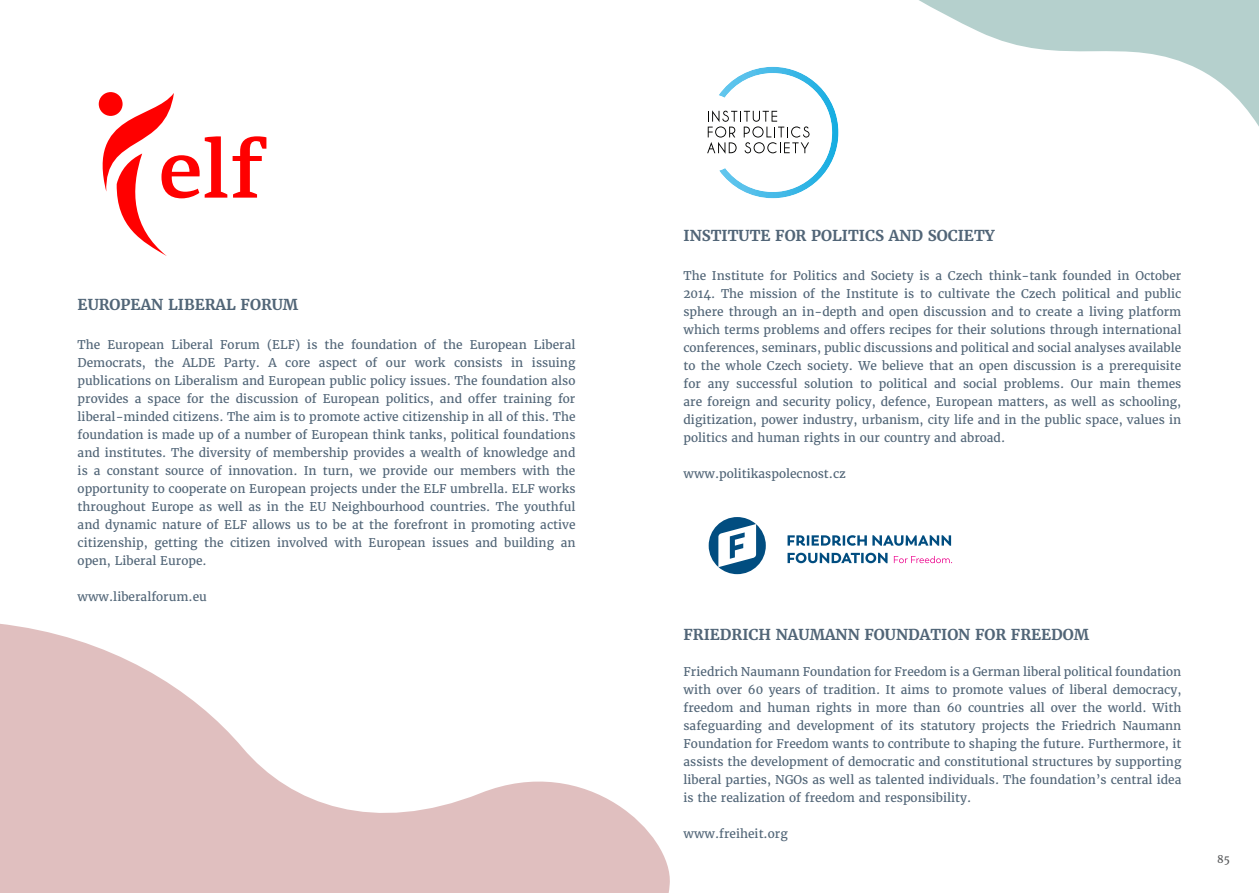
<style>
.page{position:relative;width:1259px;height:893px;background:#fff}
.page>*{position:absolute;margin:0;border:0;box-sizing:border-box;transform-origin:0 0}
.t1{font:700 15px "Merriweather";color:#516577}
.t2{font:12px/18px "Merriweather";color:#516577;text-align:justify}
.t3{font:10.5px "Merriweather";color:#57585a}
</style>
<div class="page">
<svg style="left:0;top:624px;width:670px;height:269px;fill:#e0bfbf"></svg>
<svg style="left:99px;top:93px;width:128px;height:163px"></svg>
<svg style="left:233px;top:136px;width:33px;height:62px"></svg>
<svg style="left:838px;top:0;width:421px;height:138px"></svg>
<svg style="left:707px;top:67px;width:131px;height:131px"></svg>
<svg style="left:787px;top:553px;width:100px;height:10px"></svg>
<svg style="left:787px;top:535px;width:164px;height:11px"></svg>
<svg style="left:708px;top:517px;width:58px;height:57px"></svg>
<svg style="left:894px;top:556px;width:58px;height:7px"></svg>
<p class="t1" style="left:78px;top:296px;width:222px">EUROPEAN LIBERAL FORUM</p>
<p class="t2" style="left:78px;top:336px;width:499px">The European Liberal Forum (ELF) is the foundation of the European Liberal Democrats, the ALDE Party. A core aspect of our work consists in issuing publications on Liberalism and European public policy issues. The foundation also provides a space for the discussion of European politics, and offer training for liberal-minded citizens. The aim is to promote active citizenship in all of this. The foundation is made up of a number of European think tanks, political foundations and institutes. The diversity of membership provides a wealth of knowledge and is a constant source of innovation. In turn, we provide our members with the opportunity to cooperate on European projects under the ELF umbrella. ELF works throughout Europe as well as in the EU Neighbourhood countries. The youthful and dynamic nature of ELF allows us to be at the forefront in promoting active citizenship, getting the citizen involved with European issues and building an open, Liberal Europe.</p>
<p class="t2" style="left:78px;top:588px;width:131px">www.liberalforum.eu</p>
<p class="t1" style="left:683px;top:226px;width:313px">INSTITUTE FOR POLITICS AND SOCIETY</p>
<p class="t2" style="left:683px;top:267px;width:499px">The Institute for Politics and Society is a Czech think-tank founded in October 2014. The mission of the Institute is to cultivate the Czech political and public sphere through an in-depth and open discussion and to create a living platform which terms problems and offers recipes for their solutions through international conferences, seminars, public discussions and political and social analyses available to the whole Czech society. We believe that an open discussion is a prerequisite for any successful solution to political and social problems. Our main themes are foreign and security policy, defence, European matters, as well as schooling, digitization, power industry, urbanism, city life and in the public space, values in politics and human rights in our country and abroad.</p>
<p class="t2" style="left:683px;top:465px;width:164px">www.politikaspolecnost.cz</p>
<p class="t1" style="left:683px;top:626px;width:407px">FRIEDRICH NAUMANN FOUNDATION FOR FREEDOM</p>
<p class="t2" style="left:683px;top:663px;width:499px">Friedrich Naumann Foundation for Freedom is a German liberal political foundation with over 60 years of tradition. It aims to promote values of liberal democracy, freedom and human rights in more than 60 countries all over the world. With safeguarding and development of its statutory projects the Friedrich Naumann Foundation for Freedom wants to contribute to shaping the future. Furthermore, it assists the development of democratic and constitutional structures by supporting liberal parties, NGOs as well as talented individuals. The foundation’s central idea is the realization of freedom and responsibility.</p>
<p class="t2" style="left:683px;top:825px;width:106px">www.freiheit.org</p>
<p class="t3" style="left:1217px;top:855px;width:14px">85</p>
</div>
